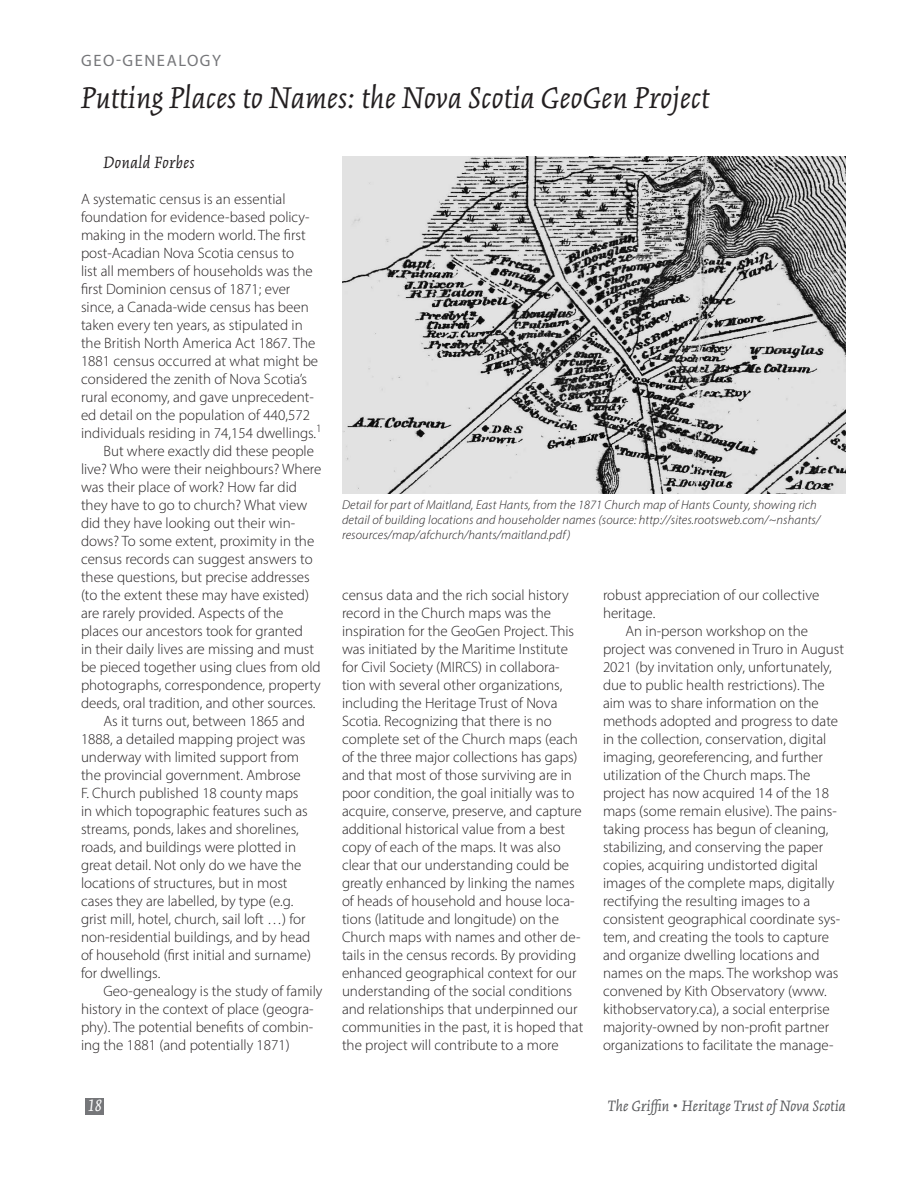
<style>
.page{position:relative;width:918px;height:1188px;background:#fff}
.page>*{position:absolute;margin:0;border:0;box-sizing:border-box;transform-origin:0 0}
.t1{font:italic 33px "Kinesis Pro 3";letter-spacing:.01em;color:#231f20}
.t2{font:italic 18px "Kinesis Pro 3";letter-spacing:.025em;color:#231f20}
.t3{font:italic 18px "Kinesis Pro 3";color:#fff}
.t4{font:italic 16.5px "Kinesis Pro 3";letter-spacing:.01em;color:#57585a}
.t5{font:16.5px "Myriad Pro";letter-spacing:.095em;color:#757679}
.t6{font:300 15px/18px "Myriad Pro";color:#231f20}
.t7{font:italic 300 12.75px/15px "Myriad Pro";letter-spacing:.01em;color:#231f20}
</style>
<div class="page">
<div style="left:85px;top:1098px;width:19px;height:17px;background:#757679"></div>
<img style="left:342px;top:156px;width:504px;height:338px">
<p class="t5" style="left:81px;top:51px;width:141px">GEO-GENEALOGY</p>
<h1 class="t1" style="left:81px;top:79px;width:630px">Putting Places to Names: the Nova Scotia GeoGen Project</h1>
<p class="t2" style="left:104px;top:152px;width:93px">Donald Forbes</p>
<p class="t6" style="left:81px;top:190px;width:206px">A systematic census is an essential</p>
<p class="t6" style="left:81px;top:208px;width:230px">foundation for evidence-based policy-</p>
<p class="t6" style="left:81px;top:226px;width:226px">making in the modern world. The first</p>
<p class="t6" style="left:81px;top:244px;width:215px">post-Acadian Nova Scotia census to</p>
<p class="t6" style="left:81px;top:262px;width:233px">list all members of households was the</p>
<p class="t6" style="left:81px;top:280px;width:211px">first Dominion census of 1871; ever</p>
<p class="t6" style="left:81px;top:298px;width:229px">since, a Canada-wide census has been</p>
<p class="t6" style="left:81px;top:316px;width:223px">taken every ten years, as stipulated in</p>
<p class="t6" style="left:81px;top:334px;width:236px">the British North America Act 1867. The</p>
<p class="t6" style="left:81px;top:352px;width:239px">1881 census occurred at what might be</p>
<p class="t6" style="left:81px;top:370px;width:228px">considered the zenith of Nova Scotia’s</p>
<p class="t6" style="left:81px;top:388px;width:234px">rural economy, and gave unprecedent-</p>
<p class="t6" style="left:81px;top:406px;width:231px">ed detail on the population of 440,572</p>
<p class="t6" style="left:81px;top:424px;width:242px">individuals residing in 74,154 dwellings.<sup>1</sup></p>
<p class="t6" style="left:104px;top:442px;width:212px">But where exactly did these people</p>
<p class="t6" style="left:81px;top:460px;width:242px">live? Who were their neighbours? Where</p>
<p class="t6" style="left:81px;top:478px;width:217px">was their place of work? How far did</p>
<p class="t6" style="left:81px;top:496px;width:228px">they have to go to church? What view</p>
<p class="t6" style="left:81px;top:514px;width:216px">did they have looking out their win-</p>
<p class="t6" style="left:81px;top:532px;width:235px">dows? To some extent, proximity in the</p>
<p class="t6" style="left:81px;top:550px;width:233px">census records can suggest answers to</p>
<p class="t6" style="left:81px;top:568px;width:230px">these questions, but precise addresses</p>
<p class="t6" style="left:81px;top:586px;width:230px">(to the extent these may have existed)</p>
<p class="t6" style="left:81px;top:604px;width:204px">are rarely provided. Aspects of the</p>
<p class="t6" style="left:81px;top:622px;width:223px">places our ancestors took for granted</p>
<p class="t6" style="left:81px;top:640px;width:235px">in their daily lives are missing and must</p>
<p class="t6" style="left:81px;top:658px;width:241px">be pieced together using clues from old</p>
<p class="t6" style="left:81px;top:676px;width:241px">photographs, correspondence, property</p>
<p class="t6" style="left:81px;top:694px;width:236px">deeds, oral tradition, and other sources.</p>
<p class="t6" style="left:104px;top:712px;width:203px">As it turns out, between 1865 and</p>
<p class="t6" style="left:81px;top:730px;width:226px">1888, a detailed mapping project was</p>
<p class="t6" style="left:81px;top:748px;width:219px">underway with limited support from</p>
<p class="t6" style="left:81px;top:766px;width:221px">the provincial government. Ambrose</p>
<p class="t6" style="left:81px;top:784px;width:219px">F. Church published 18 county maps</p>
<p class="t6" style="left:81px;top:802px;width:228px">in which topographic features such as</p>
<p class="t6" style="left:81px;top:820px;width:219px">streams, ponds, lakes and shorelines,</p>
<p class="t6" style="left:81px;top:838px;width:217px">roads, and buildings were plotted in</p>
<p class="t6" style="left:81px;top:856px;width:222px">great detail. Not only do we have the</p>
<p class="t6" style="left:81px;top:874px;width:208px">locations of structures, but in most</p>
<p class="t6" style="left:81px;top:892px;width:214px">cases they are labelled, by type (e.g.</p>
<p class="t6" style="left:81px;top:910px;width:226px">grist mill, hotel, church, sail loft …) for</p>
<p class="t6" style="left:81px;top:928px;width:231px">non-residential buildings, and by head</p>
<p class="t6" style="left:81px;top:946px;width:231px">of household (first initial and surname)</p>
<p class="t6" style="left:81px;top:964px;width:81px">for dwellings.</p>
<p class="t6" style="left:104px;top:982px;width:221px">Geo-genealogy is the study of family</p>
<p class="t6" style="left:81px;top:1000px;width:234px">history in the context of place (geogra-</p>
<p class="t6" style="left:81px;top:1018px;width:234px">phy). The potential benefits of combin-</p>
<p class="t6" style="left:81px;top:1036px;width:210px">ing the 1881 (and potentially 1871)</p>
<p class="t7" style="left:342px;top:497px;width:480px">Detail for part of Maitland, East Hants, from the 1871 Church map of Hants County, showing rich detail of building locations and householder names (source: http://sites.rootsweb.com/~nshants/ resources/map/afchurch/hants/maitland.pdf)</p>
<p class="t6" style="left:342px;top:586px;width:243px">census data and the rich social history record in the Church maps was the inspiration for the GeoGen Project. This was initiated by the Maritime Institute for Civil Society (MIRCS) in collabora&shy;tion with several other organizations, including the Heritage Trust of Nova Scotia. Recognizing that there is no complete set of the Church maps (each of the three major collections has gaps) and that most of those surviving are in poor condition, the goal initially was to acquire, conserve, preserve, and capture additional historical value from a best copy of each of the maps. It was also clear that our understanding could be greatly enhanced by linking the names of heads of household and house loca&shy;tions (latitude and longitude) on the Church maps with names and other de&shy;tails in the census records. By providing enhanced geographical context for our understanding of the social conditions and relationships that underpinned our communities in the past, it is hoped that the project will contribute to a more</p>
<p class="t6" style="left:603px;top:586px;width:218px">robust appreciation of our collective heritage.</p>
<p class="t6" style="left:603px;top:622px;width:243px;text-indent:22px">An in-person workshop on the project was convened in Truro in August 2021 (by invitation only, unfortunately, due to public health restrictions). The aim was to share information on the methods adopted and progress to date in the collection, conservation, digital imaging, georeferencing, and further utilization of the Church maps. The project has now acquired 14 of the 18 maps (some remain elusive). The pains&shy;taking process has begun of cleaning, stabilizing, and conserving the paper copies, acquiring undistorted digital images of the complete maps, digitally rectifying the resulting images to a consistent geographical coordinate sys&shy;tem, and creating the tools to capture and organize dwelling locations and names on the maps. The workshop was convened by Kith Observatory (www. kithobservatory.ca), a social enterprise majority-owned by non-profit partner organizations to facilitate the manage-</p>
<p class="t3" style="left:88px;top:1096px;width:15px">18</p>
<p class="t4" style="left:608px;top:1097px;width:240px">The Griffin • Heritage Trust of Nova Scotia</p>
</div>
